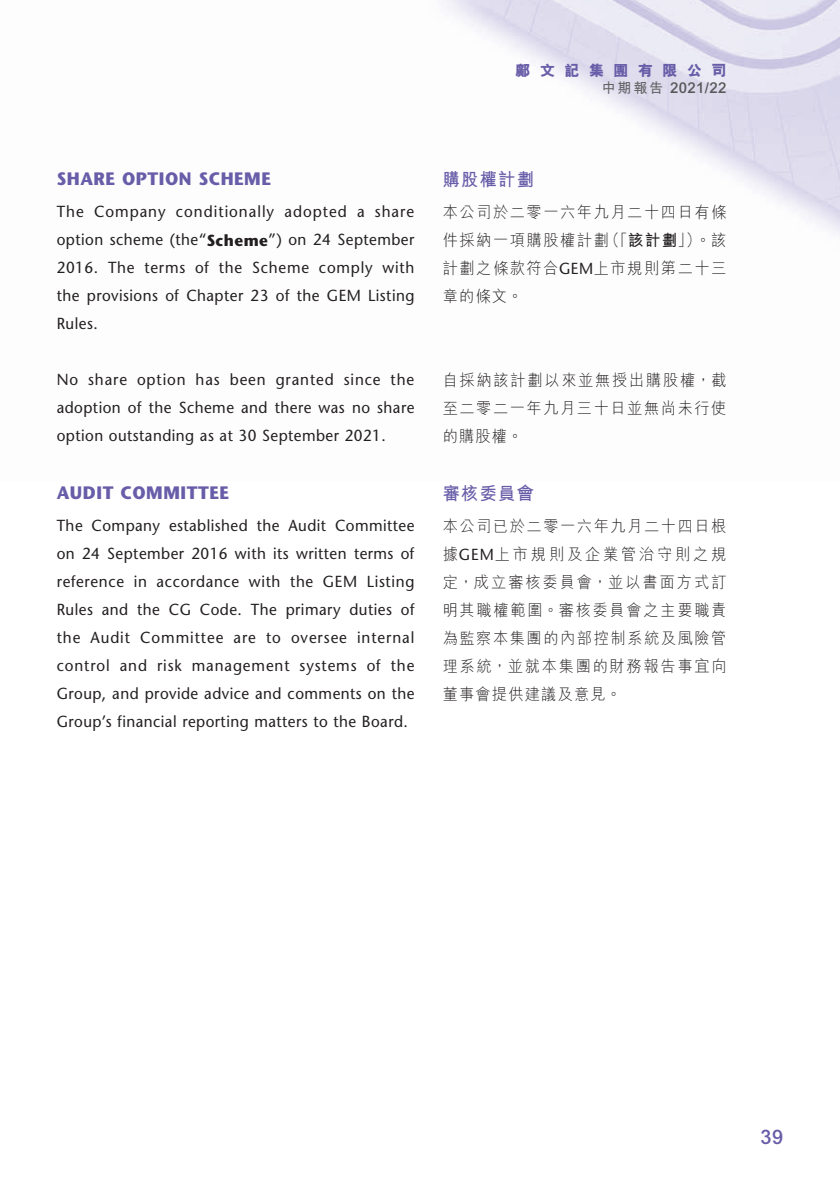
<style>
.page{position:relative;width:840px;height:1191px;background:#fff}
.page>*{position:absolute;margin:0;border:0;box-sizing:border-box;transform-origin:0 0}
.t1{font:500 20px "Arial MT Std";color:#685da8}
.t2{font:700 18px "Stone Sans Std";letter-spacing:.03em;color:#685da8;scale:.95 1}
.t3{font:700 18px "M Hei HK";letter-spacing:.08em;color:#685da8;scale:.95 1}
.t4{font:500 16px/28px "Stone Sans Std";letter-spacing:.03em;color:#231f20;text-align:justify;scale:.95 1}
.t5{font:300 16px/28px "M Hei HK";letter-spacing:.105em;color:#231f20;text-align:justify;scale:.95 1}
.t6{font:500 15px "Arial MT Std";letter-spacing:.03em;color:#57585a}
.t7{font:800 15px "M Hei HK";letter-spacing:.63em;color:#685da8}
.s1{font-family:"M Hei HK";font-weight:700;font-size:14px;color:#636366}
.s2{font-weight:700}
.s3{font-family:"Stone Sans Std";font-weight:500}
</style>
<div class="page">
<img style="left:444px;top:0;width:395px;height:233px">
<p class="t7" style="left:515px;top:60px;width:212px">鄺文記集團有限公司</p>
<p class="t6" style="left:601px;top:79px;width:126px"><span class="s1">中期報告</span> 2021/22</p>
<p class="t2" style="left:57px;top:168px;width:227px">SHARE OPTION SCHEME</p>
<p class="t4" style="left:57px;top:197px;width:378px">The Company conditionally adopted a share option scheme (the“<span class="s2">Scheme</span>”) on 24 September 2016. The terms of the Scheme comply with the provisions of Chapter 23 of the GEM Listing Rules.</p>
<p class="t4" style="left:57px;top:365px;width:378px">No share option has been granted since the adoption of the Scheme and there was no share option outstanding as at 30 September 2021.</p>
<p class="t2" style="left:57px;top:482px;width:183px">AUDIT COMMITTEE</p>
<p class="t4" style="left:57px;top:511px;width:378px">The Company established the Audit Committee on 24 September 2016 with its written terms of reference in accordance with the GEM Listing Rules and the CG Code. The primary duties of the Audit Committee are to oversee internal control and risk management systems of the Group, and provide advice and comments on the Group’s financial reporting matters to the Board.</p>
<p class="t3" style="left:442px;top:166px;width:97px">購股權計劃</p>
<p class="t5" style="left:442px;top:198px;width:300px">本公司於二零一六年九月二十四日有條件採納一項購股權計劃（「<span class="s2">該計劃</span>」）。該計劃之條款符合<span class="s3">GEM</span>上市規則第二十三章的條文。</p>
<p class="t5" style="left:442px;top:366px;width:300px">自採納該計劃以來並無授出購股權，截至二零二一年九月三十日並無尚未行使的購股權。</p>
<p class="t3" style="left:442px;top:480px;width:97px">審核委員會</p>
<p class="t5" style="left:442px;top:511px;width:300px">本公司已於二零一六年九月二十四日根據<span class="s3">GEM</span>上市規則及企業管治守則之規定，成立審核委員會，並以書面方式訂明其職權範圍。審核委員會之主要職責為監察本集團的內部控制系統及風險管理系統，並就本集團的財務報告事宜向董事會提供建議及意見。</p>
<p class="t1" style="left:760px;top:1125px;width:24px">39</p>
</div>
